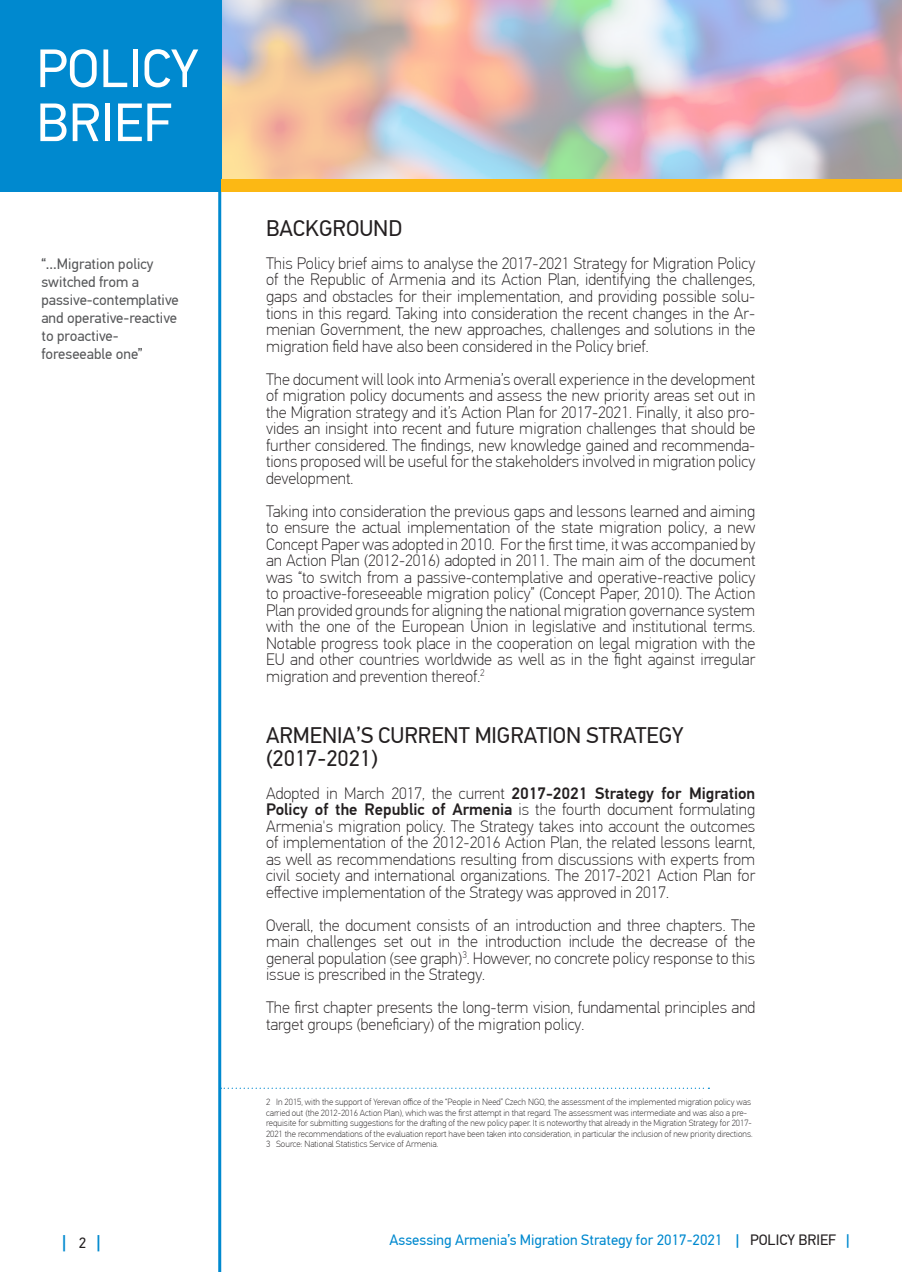
<style>
.page{position:relative;width:902px;height:1272px;background:#fff}
.page>*{position:absolute;margin:0;border:0;box-sizing:border-box;transform-origin:0 0}
.t1{font:54px/54px "PF Din Text Pro";color:#fff}
.Section_names{font:22.5px "PF Din Text Pro";color:#231f20}
.t2{font:500 18px "PF Din Text Pro";color:#0089cf}
.Text_1{font:100 16.5px/16.5px "PF Din Text Pro";color:#231f20;text-align:justify}
.Key_points_TEXT{font:15px/18px "PF Din Text Pro";color:#57585a}
.t3{font:15px "PF Din Text Pro";color:#0089cf}
.footnote{font:100 9px/10.5px "PF Din Text Pro";color:#231f20}
.s1{font-weight:500}
.s2{font-weight:400;font-size:15px;color:#231f20}
.s3{color:#231f20}
</style>
<div class="page">
<img style="left:221px;top:0;width:680px;height:179px">
<div style="left:0;top:0;width:221px;height:191px;background:#0089cf"></div>
<hr style="left:218px;top:179px;width:3px;height:1092px;background:#0089cf">
<div style="left:221px;top:179px;width:680px;height:12px;background:#fcb814"></div>
<svg style="left:221px;top:1087px;width:488px;height:1px"></svg>
<h1 class="t1" style="left:36px;top:42px;width:164px">POLICY<br>BRIEF</h1>
<p class="Key_points_TEXT" style="left:41px;top:255px;width:114px">“...Migration policy switched from a</p>
<p class="Key_points_TEXT" style="left:41px;top:291px;width:139px">passive-contemplative and operative-reactive</p>
<p class="Key_points_TEXT" style="left:41px;top:327px;width:79px">to proactive-</p>
<p class="Key_points_TEXT" style="left:41px;top:345px;width:103px">foreseeable one”</p>
<p class="Section_names" style="left:266px;top:215px;width:138px">BACKGROUND</p>
<p class="Text_1" style="left:266px;top:255px;width:491px">This Policy brief aims to analyse the 2017-2021 Strategy for Migration Policy of the Republic of Armenia and its Action Plan, identifying the challenges, gaps and obstacles for their implementation, and providing possible solu&shy;tions in this regard. Taking into consideration the recent changes in the Ar&shy;menian Government, the new approaches, challenges and solutions in the migration field have also been considered in the Policy brief.</p>
<p class="Text_1" style="left:266px;top:371px;width:491px">The document will look into Armenia’s overall experience in the development of migration policy documents and assess the new priority areas set out in the Migration strategy and it’s Action Plan for 2017-2021. Finally, it also pro&shy;vides an insight into recent and future migration challenges that should be further considered. The findings, new knowledge gained and recommenda&shy;tions proposed will be useful for the stakeholders involved in migration policy development.</p>
<p class="Text_1" style="left:266px;top:503px;width:491px">Taking into consideration the previous gaps and lessons learned and aiming to ensure the actual implementation of the state migration policy, a new Concept Paper was adopted in 2010. For the first time, it was accompanied by an Action Plan (2012-2016) adopted in 2011. The main aim of the document was “to switch from a passive-contemplative and operative-reactive policy to proactive-foreseeable migration policy” (Concept Paper, 2010). The Action Plan provided grounds for aligning the national migration governance system with the one of the European Union in legislative and institutional terms.<br>Notable progress took place in the cooperation on legal migration with the EU and other countries worldwide as well as in the fight against irregular migration and prevention thereof.<sup>2</sup></p>
<p class="Section_names" style="left:266px;top:722px;width:419px">ARMENIA’S CURRENT MIGRATION STRATEGY</p>
<p class="Section_names" style="left:266px;top:744px;width:113px">(2017-2021)</p>
<p class="Text_1" style="left:266px;top:785px;width:491px">Adopted in March 2017, the current <span class="s1">2017-2021 Strategy for Migration Policy of the Republic of Armenia</span> is the fourth document formulating Armenia's migration policy. The Strategy takes into account the outcomes of implementation of the 2012-2016 Action Plan, the related lessons learnt, as well as recommendations resulting from discussions with experts from civil society and international organizations. The 2017-2021 Action Plan for effective implementation of the Strategy was approved in 2017.</p>
<p class="Text_1" style="left:266px;top:917px;width:490px">Overall, the document consists of an introduction and three chapters. The main challenges set out in the introduction include the decrease of the general population (see graph)<sup>3</sup>. However, no concrete policy response to this issue is prescribed in the Strategy.</p>
<p class="Text_1" style="left:266px;top:999px;width:490px">The first chapter presents the long-term vision, fundamental principles and target groups (beneficiary) of the migration policy.</p>
<p class="footnote" style="left:266px;top:1096px;width:488px">2 In 2015, with the support of Yerevan office of the “People in Need” Czech NGO, the assessment of the implemented migration policy was carried out (the 2012-2016 Action Plan), which was the first attempt in that regard. The assessment was intermediate and was also a pre&shy;requisite for submitting suggestions for the drafting of the new policy paper. It is noteworthy that already in the Migration Strategy for 2017- 2021 the recommendations of the evaluation report have been taken into consideration, in particular the inclusion of new priority directions.</p>
<p class="footnote" style="left:266px;top:1138px;width:174px">3 Source: National Statistics Service of Armenia.</p>
<p class="t2" style="left:62px;top:1230px;width:40px">| <span class="s2">2</span> |</p>
<p class="t3" style="left:389px;top:1231px;width:461px">Assessing Armenia’s Migration Strategy for 2017-2021 <span class="s1">|</span> <span class="s3">POLICY BRIEF</span> <span class="s1">|</span></p>
</div>
